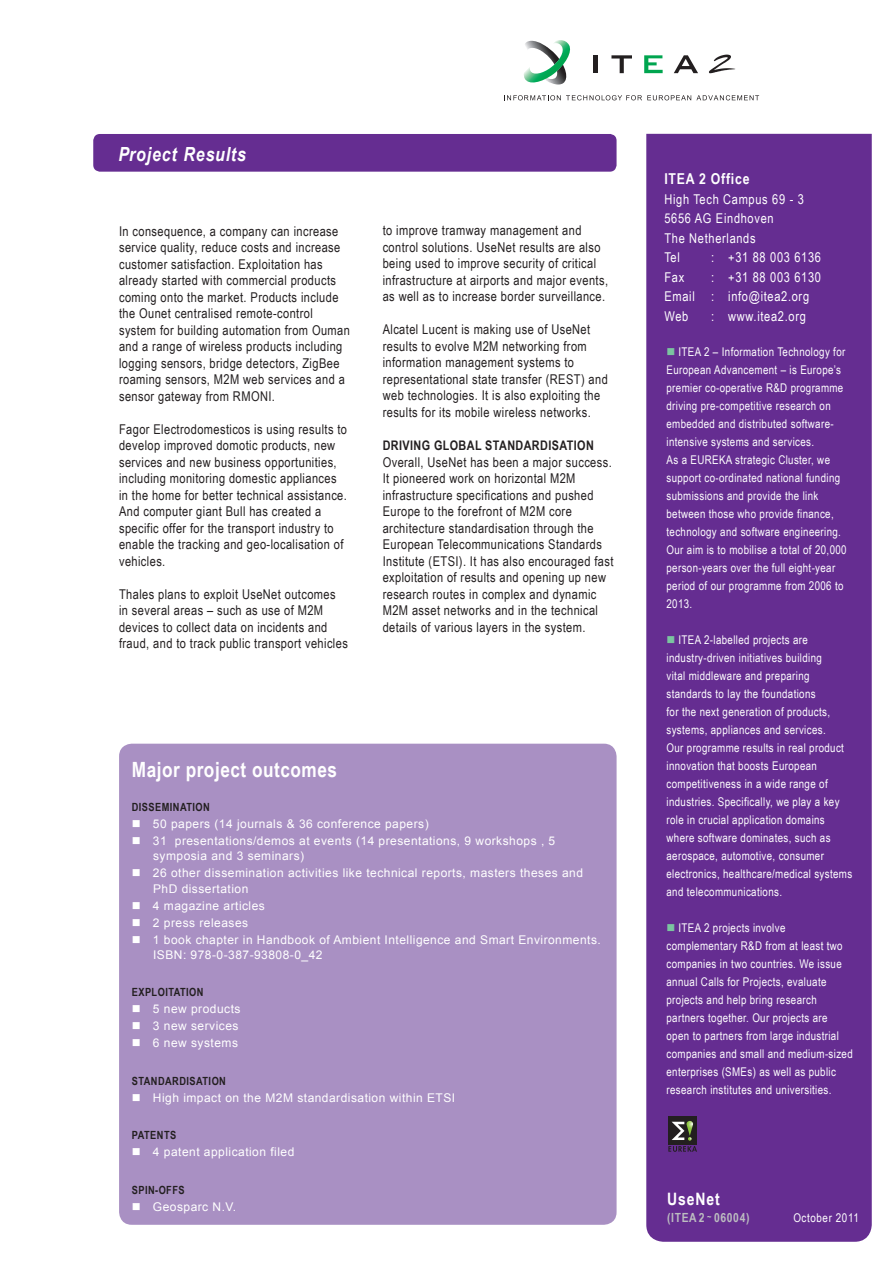
<style>
.page{position:relative;width:893px;height:1263px;background:#fff}
.page>*{position:absolute;margin:0;border:0;box-sizing:border-box;transform-origin:0 0}
.t1{font:700 21px "Arial Narrow";letter-spacing:.025em;color:#fff}
.t2{font:italic 700 19.5px "Arial Narrow";letter-spacing:.04em;color:#fff}
.t3{font:700 17.1px "Arial Narrow";color:#fff}
.t4{font:700 15px "Arial Narrow";letter-spacing:.05em;color:#fff}
.t5{font:13.5px/16.5px "Arial Narrow";letter-spacing:.03em;color:#231f20}
.t6{font:13.5px/19.5px "Arial Narrow";letter-spacing:.05em;color:#fff}
.t7{font:700 13.2px "Arial Narrow";letter-spacing:.03em;color:#231f20}
.t8{font:700 12.6px "Arial Narrow";letter-spacing:.05em;color:#bcbdc0}
.t9{font:12px/18px "Arial Narrow";letter-spacing:.03em;color:#fff}
.t10{font:12px/15.3px "Arial";letter-spacing:.04em;color:#fff}
.t11{font:12px "Arial Narrow";letter-spacing:.05em;color:#fff}
.t12{font:700 11.25px "Arial Narrow";letter-spacing:.04em;color:#231f20}
.s1{color:#7bc4a0}
.s2{font-size:9px}
</style>
<div class="page">
<div style="left:93px;top:134px;width:524px;height:38px;background:#652d91;border-radius:7px"></div>
<div style="left:646px;top:134px;width:226px;height:1108px;background:#652d91"></div>
<svg style="left:504px;top:95px;width:255px;height:5px"></svg>
<svg style="left:524px;top:40px;width:46px;height:45px"></svg>
<div style="left:593px;top:55px;width:5px;height:18px;background:#231f20"></div>
<svg style="left:611px;top:55px;width:21px;height:18px"></svg>
<svg style="left:674px;top:55px;width:24px;height:18px"></svg>
<svg style="left:644px;top:55px;width:19px;height:18px"></svg>
<svg style="left:709px;top:55px;width:27px;height:18px"></svg>
<div style="left:664px;top:170px;width:187px;height:182px;background:#652d91"></div>
<div style="left:668px;top:1116px;width:29px;height:29px;background:#231f20"></div>
<svg style="left:668px;top:1121px;width:29px;height:31px"></svg>
<div style="left:119px;top:744px;width:498px;height:481px;background:#a990c3;border-radius:13px"></div>
<h2 class="t2" style="left:119px;top:139px;width:129px">Project Results</h2>
<p class="t5" style="left:119px;top:222px;width:232px">In consequence, a company can increase service quality, reduce costs and increase customer satisfaction. Exploitation has already started with commercial products coming onto the market. Products include the Ounet centralised remote-control system for building automation from Ouman and a range of wireless products including logging sensors, bridge detectors, ZigBee roaming sensors, M2M web services and a sensor gateway from RMONI.</p>
<p class="t5" style="left:119px;top:420px;width:230px">Fagor Electrodomesticos is using results to develop improved domotic products, new services and new business opportunities, including monitoring domestic appliances in the home for better technical assistance.<br>And computer giant Bull has created a specific offer for the transport industry to enable the tracking and geo-localisation of vehicles.</p>
<p class="t5" style="left:119px;top:585px;width:230px">Thales plans to exploit UseNet outcomes in several areas – such as use of M2M devices to collect data on incidents and fraud, and to track public transport vehicles</p>
<p class="t5" style="left:383px;top:222px;width:227px">to improve tramway management and control solutions. UseNet results are also being used to improve security of critical infrastructure at airports and major events, as well as to increase border surveillance.</p>
<p class="t5" style="left:383px;top:321px;width:227px">Alcatel Lucent is making use of UseNet results to evolve M2M networking from information management systems to representational state transfer (REST) and web technologies. It is also exploiting the results for its mobile wireless networks.</p>
<p class="t7" style="left:383px;top:435px;width:213px">DRIVING GLOBAL STANDARDISATION</p>
<p class="t5" style="left:383px;top:453px;width:232px">Overall, UseNet has been a major success.<br>It pioneered work on horizontal M2M infrastructure specifications and pushed Europe to the forefront of M2M core architecture standardisation through the European Telecommunications Standards Institute (ETSI). It has also encouraged fast exploitation of results and opening up new research routes in complex and dynamic M2M asset networks and in the technical details of various layers in the system.</p>
<h1 class="t1" style="left:132px;top:753px;width:207px">MAJOR PROJECT OUTCOMES</h1>
<p class="t12" style="left:132px;top:798px;width:80px">DISSEMINATION</p>
<p class="t10" style="left:132px;top:816px;width:298px">■ 50 papers (14 journals &amp; 36 conference papers)</p>
<p class="t10" style="left:153px;top:833px;width:404px;text-indent:-21px">■ 31 presentations/demos at events (14 presentations, 9 workshops , 5 symposia and 3 seminars)</p>
<p class="t10" style="left:153px;top:865px;width:431px;text-indent:-21px">■ 26 other dissemination activities like technical reports, masters theses and<br>PhD dissertation</p>
<p class="t10" style="left:132px;top:898px;width:135px">■ 4 magazine articles</p>
<p class="t10" style="left:132px;top:915px;width:118px">■ 2 press releases</p>
<p class="t10" style="left:153px;top:932px;width:449px;text-indent:-21px">■ 1 book chapter in Handbook of Ambient Intelligence and Smart Environments.<br>ISBN: 978-0-387-93808-0_42</p>
<p class="t12" style="left:132px;top:984px;width:73px">EXPLOITATION</p>
<p class="t10" style="left:132px;top:1001px;width:110px">■ 5 new products</p>
<p class="t10" style="left:132px;top:1018px;width:108px">■ 3 new services</p>
<p class="t10" style="left:132px;top:1035px;width:108px">■ 6 new systems</p>
<p class="t12" style="left:132px;top:1072px;width:96px">STANDARDISATION</p>
<p class="t10" style="left:132px;top:1090px;width:325px">■ High impact on the M2M standardisation within ETSI</p>
<p class="t12" style="left:132px;top:1127px;width:45px">PATENTS</p>
<p class="t10" style="left:132px;top:1144px;width:164px">■ 4 patent application filed</p>
<p class="t12" style="left:132px;top:1181px;width:53px">SPIN-OFFS</p>
<p class="t10" style="left:132px;top:1199px;width:106px">■ Geosparc N.V.</p>
<p class="t4" style="left:664px;top:167px;width:87px">ITEA 2 OFFICE</p>
<p class="t6" style="left:664px;top:189px;width:141px">High Tech Campus 69 - 3<br>5656 AG Eindhoven<br>The Netherlands<br>Tel</p>
<p class="t6" style="left:711px;top:247px;width:111px">: +31 88 003 6136</p>
<p class="t6" style="left:664px;top:267px;width:158px;text-indent:47px">: +31 88 003 6130<br>Email : info@itea2.org<br>Web</p>
<p class="t6" style="left:664px;top:267px;width:21px">Fax</p>
<p class="t6" style="left:711px;top:306px;width:96px">: www.itea2.org</p>
<p class="t9" style="left:666px;top:342px;width:182px"><span class="s1">■</span> ITEA 2 – Information Technology for European Advancement – is Europe’s premier co-operative R&amp;D programme driving pre-competitive research on embedded and distributed software&shy;intensive systems and services.<br>As a EUREKA strategic Cluster, we support co-ordinated national funding submissions and provide the link between those who provide finance, technology and software engineering.<br>Our aim is to mobilise a total of 20,000 person-years over the full eight-year period of our programme from 2006 to 2013.</p>
<p class="t9" style="left:666px;top:630px;width:187px"><span class="s1">■</span> ITEA 2-labelled projects are industry-driven initiatives building<br>vital middleware and preparing standards to lay the foundations<br>for the next generation of products, systems, appliances and services.<br>Our programme results in real product innovation that boosts European competitiveness in a wide range of industries. Specifically, we play a key role in crucial application domains where software dominates, such as aerospace, automotive, consumer electronics, healthcare/medical systems and telecommunications.</p>
<p class="t9" style="left:666px;top:918px;width:188px"><span class="s1">■</span> ITEA 2 projects involve complementary R&amp;D from at least two companies in two countries. We issue annual Calls for Projects, evaluate projects and help bring research partners together. Our projects are open to partners from large industrial companies and small and medium-sized enterprises (SMEs) as well as public research institutes and universities.</p>
<p class="t3" style="left:667px;top:1186px;width:54px">USENET</p>
<p class="t8" style="left:667px;top:1207px;width:12px">(ITEA</p>
<p class="t8" style="left:699px;top:1207px;width:52px">2 <span class="s2">~</span> 06004)</p>
<p class="t11" style="left:793px;top:1209px;width:67px">October 2011</p>
</div>
